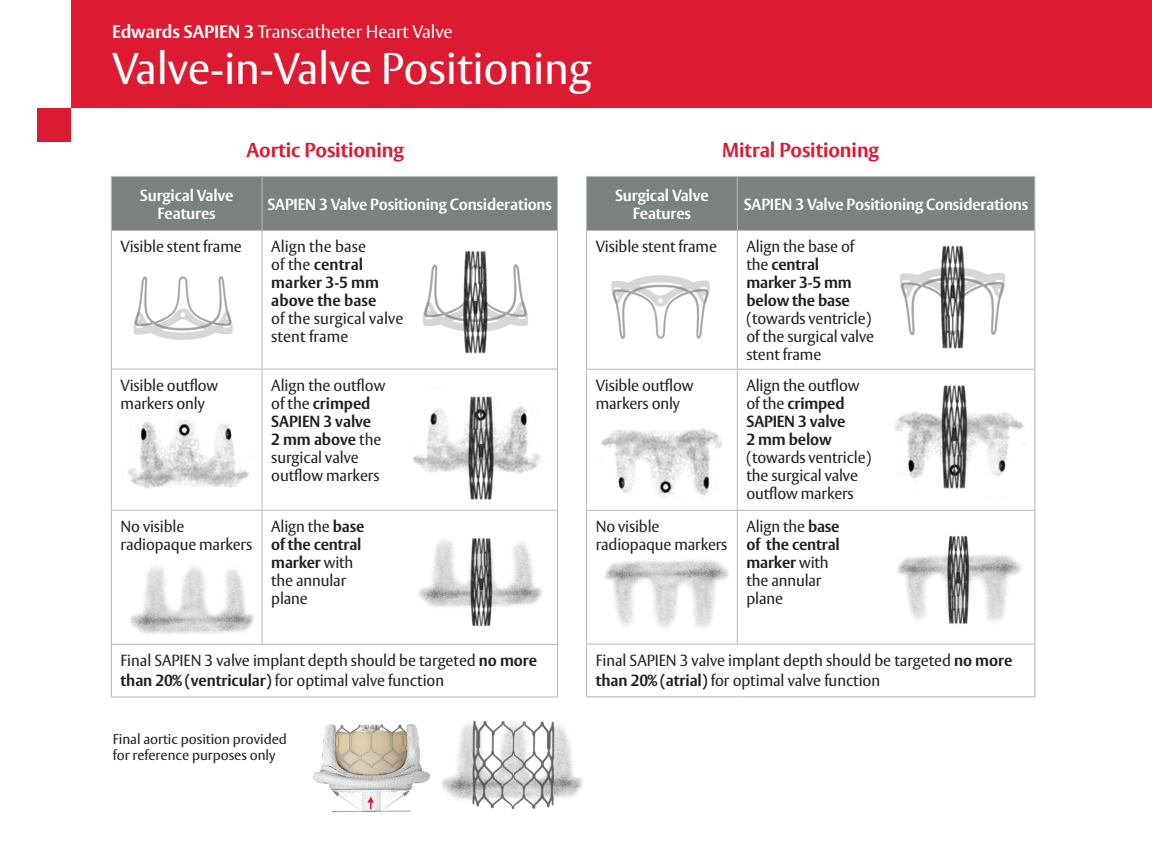
<style>
.page{position:relative;width:1152px;height:864px;background:#fff}
.page>*{position:absolute;margin:0;border:0;box-sizing:border-box;transform-origin:0 0}
.t1{font:44px "Vesta Std";letter-spacing:-.005em;color:#fff}
.t2{font:700 20px "Vesta Std";letter-spacing:-.005em;color:#dc1a32}
.t3{font:18px "Vesta Std";letter-spacing:-.005em;color:#fff}
.t4{font:16px/18px "Vesta Std";letter-spacing:-.01em;color:#231f20}
.t5{font:700 16px/18px "Vesta Std";letter-spacing:-.01em;color:#231f20}
.t6{font:700 16px/18px "Vesta Std";letter-spacing:-.01em;color:#fff;text-align:center}
.t7{font:14px/16px "Vesta Std";letter-spacing:-.005em;color:#231f20}
.s1{font-weight:700}
.s2{font-weight:400}
</style>
<div class="page">
<div style="left:71px;top:0;width:1081px;height:108px;background:#dc1a32"></div>
<div style="left:37px;top:108px;width:34px;height:34px;background:#dc1a32"></div>
<div style="left:587px;top:177px;width:447px;height:53px;background:#7b8080"></div>
<hr style="left:586px;top:176px;width:151px;height:1px;background:#b4b8b7">
<hr style="left:586px;top:177px;width:1px;height:53px;background:#b4b8b7">
<hr style="left:737px;top:176px;width:298px;height:1px;background:#b4b8b7">
<hr style="left:737px;top:177px;width:1px;height:53px;background:#b4b8b7">
<hr style="left:1034px;top:177px;width:1px;height:53px;background:#b4b8b7">
<hr style="left:586px;top:230px;width:151px;height:1px;background:#b4b8b7">
<hr style="left:586px;top:231px;width:1px;height:138px;background:#b4b8b7">
<hr style="left:737px;top:230px;width:298px;height:1px;background:#b4b8b7">
<hr style="left:737px;top:231px;width:1px;height:138px;background:#b4b8b7">
<hr style="left:1034px;top:231px;width:1px;height:138px;background:#b4b8b7">
<hr style="left:586px;top:369px;width:151px;height:1px;background:#b4b8b7">
<hr style="left:586px;top:370px;width:1px;height:140px;background:#b4b8b7">
<hr style="left:737px;top:369px;width:298px;height:1px;background:#b4b8b7">
<hr style="left:737px;top:370px;width:1px;height:140px;background:#b4b8b7">
<hr style="left:1034px;top:370px;width:1px;height:140px;background:#b4b8b7">
<hr style="left:586px;top:510px;width:151px;height:1px;background:#b4b8b7">
<hr style="left:586px;top:511px;width:1px;height:133px;background:#b4b8b7">
<hr style="left:737px;top:510px;width:298px;height:1px;background:#b4b8b7">
<hr style="left:737px;top:511px;width:1px;height:133px;background:#b4b8b7">
<hr style="left:1034px;top:511px;width:1px;height:133px;background:#b4b8b7">
<hr style="left:586px;top:644px;width:151px;height:1px;background:#b4b8b7">
<hr style="left:586px;top:645px;width:1px;height:51px;background:#b4b8b7">
<hr style="left:737px;top:644px;width:298px;height:1px;background:#b4b8b7">
<hr style="left:1034px;top:645px;width:1px;height:51px;background:#b4b8b7">
<hr style="left:586px;top:696px;width:151px;height:1px;background:#b4b8b7">
<hr style="left:737px;top:696px;width:298px;height:1px;background:#b4b8b7">
<img style="left:611px;top:275px;width:99px;height:64px">
<img style="left:900px;top:245px;width:105px;height:104px">
<img style="left:897px;top:536px;width:125px;height:88px">
<img style="left:418px;top:538px;width:124px;height:88px">
<div style="left:112px;top:177px;width:445px;height:53px;background:#7b8080"></div>
<hr style="left:111px;top:176px;width:151px;height:1px;background:#b4b8b7">
<hr style="left:111px;top:177px;width:1px;height:53px;background:#b4b8b7">
<hr style="left:262px;top:176px;width:296px;height:1px;background:#b4b8b7">
<hr style="left:262px;top:177px;width:1px;height:53px;background:#b4b8b7">
<hr style="left:557px;top:177px;width:1px;height:53px;background:#b4b8b7">
<hr style="left:111px;top:230px;width:151px;height:1px;background:#b4b8b7">
<hr style="left:111px;top:231px;width:1px;height:138px;background:#b4b8b7">
<hr style="left:262px;top:230px;width:296px;height:1px;background:#b4b8b7">
<hr style="left:262px;top:231px;width:1px;height:138px;background:#b4b8b7">
<hr style="left:557px;top:231px;width:1px;height:138px;background:#b4b8b7">
<hr style="left:111px;top:369px;width:151px;height:1px;background:#b4b8b7">
<hr style="left:111px;top:370px;width:1px;height:140px;background:#b4b8b7">
<hr style="left:262px;top:369px;width:296px;height:1px;background:#b4b8b7">
<hr style="left:262px;top:370px;width:1px;height:140px;background:#b4b8b7">
<hr style="left:557px;top:370px;width:1px;height:140px;background:#b4b8b7">
<hr style="left:111px;top:510px;width:151px;height:1px;background:#b4b8b7">
<hr style="left:111px;top:511px;width:1px;height:133px;background:#b4b8b7">
<hr style="left:262px;top:510px;width:296px;height:1px;background:#b4b8b7">
<hr style="left:262px;top:511px;width:1px;height:133px;background:#b4b8b7">
<hr style="left:557px;top:511px;width:1px;height:133px;background:#b4b8b7">
<hr style="left:111px;top:644px;width:151px;height:1px;background:#b4b8b7">
<hr style="left:111px;top:645px;width:1px;height:51px;background:#b4b8b7">
<hr style="left:262px;top:644px;width:296px;height:1px;background:#b4b8b7">
<hr style="left:557px;top:645px;width:1px;height:51px;background:#b4b8b7">
<hr style="left:111px;top:696px;width:151px;height:1px;background:#b4b8b7">
<hr style="left:262px;top:696px;width:296px;height:1px;background:#b4b8b7">
<img style="left:133px;top:276px;width:100px;height:64px">
<img style="left:423px;top:251px;width:105px;height:103px">
<img style="left:128px;top:420px;width:121px;height:69px">
<img style="left:601px;top:428px;width:121px;height:69px">
<img style="left:413px;top:387px;width:128px;height:113px">
<img style="left:894px;top:385px;width:130px;height:113px">
<img style="left:130px;top:554px;width:132px;height:86px">
<img style="left:605px;top:554px;width:133px;height:86px">
<img style="left:312px;top:724px;width:118px;height:89px">
<svg style="left:367px;top:796px;width:7px;height:13px"></svg>
<img style="left:442px;top:720px;width:141px;height:90px">
<p class="t3" style="left:112px;top:22px;width:342px"><span class="s1">Edwards SAPIEN 3</span> Transcatheter Heart Valve</p>
<h1 class="t1" style="left:112px;top:43px;width:481px">Valve-in-Valve Positioning</h1>
<p class="t2" style="left:246px;top:138px;width:159px">Aortic Positioning</p>
<p class="t2" style="left:722px;top:138px;width:158px">Mitral Positioning</p>
<p class="t6" style="left:140px;top:186px;width:95px">Surgical Valve<br>Features</p>
<p class="t6" style="left:267px;top:195px;width:286px">SAPIEN 3 Valve Positioning Considerations</p>
<p class="t4" style="left:121px;top:237px;width:123px">Visible stent frame</p>
<p class="t5" style="left:271px;top:237px;width:109px"><span class="s2">Align the base of the</span> central marker 3-5 mm above the base</p>
<p class="t4" style="left:271px;top:309px;width:134px">of the surgical valve stent frame</p>
<p class="t4" style="left:121px;top:376px;width:99px">Visible outflow markers only</p>
<p class="t4" style="left:271px;top:376px;width:116px">Align the outflow of the <span class="s1">crimped<br>SAPIEN 3 valve<br>2 mm above</span> the surgical valve outflow markers</p>
<p class="t4" style="left:121px;top:517px;width:133px">No visible radiopaque markers</p>
<p class="t4" style="left:271px;top:517px;width:95px">Align the <span class="s1">base of the central marker</span> with the annular plane</p>
<p class="t4" style="left:121px;top:650px;width:418px;line-height:20px">Final SAPIEN 3 valve implant depth should be targeted <span class="s1">no more than 20% (ventricular)</span> for optimal valve function</p>
<p class="t7" style="left:113px;top:731px;width:176px">Final aortic position provided for reference purposes only</p>
<p class="t6" style="left:615px;top:186px;width:95px">Surgical Valve<br>Features</p>
<p class="t6" style="left:744px;top:195px;width:286px">SAPIEN 3 Valve Positioning Considerations</p>
<p class="t4" style="left:596px;top:237px;width:123px">Visible stent frame</p>
<p class="t5" style="left:746px;top:237px;width:109px"><span class="s2">Align the base of the</span> central marker 3-5 mm below the base</p>
<p class="t4" style="left:746px;top:309px;width:129px">(towards ventricle) of the surgical valve stent frame</p>
<p class="t4" style="left:596px;top:376px;width:99px">Visible outflow markers only</p>
<p class="t5" style="left:746px;top:376px;width:114px"><span class="s2">Align the outflow of the</span> crimped<br>SAPIEN 3 valve<br>2 mm below</p>
<p class="t4" style="left:746px;top:448px;width:126px">(towards ventricle) the surgical valve outflow markers</p>
<p class="t4" style="left:596px;top:517px;width:133px">No visible radiopaque markers</p>
<p class="t4" style="left:746px;top:517px;width:95px">Align the <span class="s1">base of the central marker</span> with the annular plane</p>
<p class="t4" style="left:596px;top:650px;width:418px;line-height:20px">Final SAPIEN 3 valve implant depth should be targeted <span class="s1">no more than 20% (atrial)</span> for optimal valve function</p>
</div>
